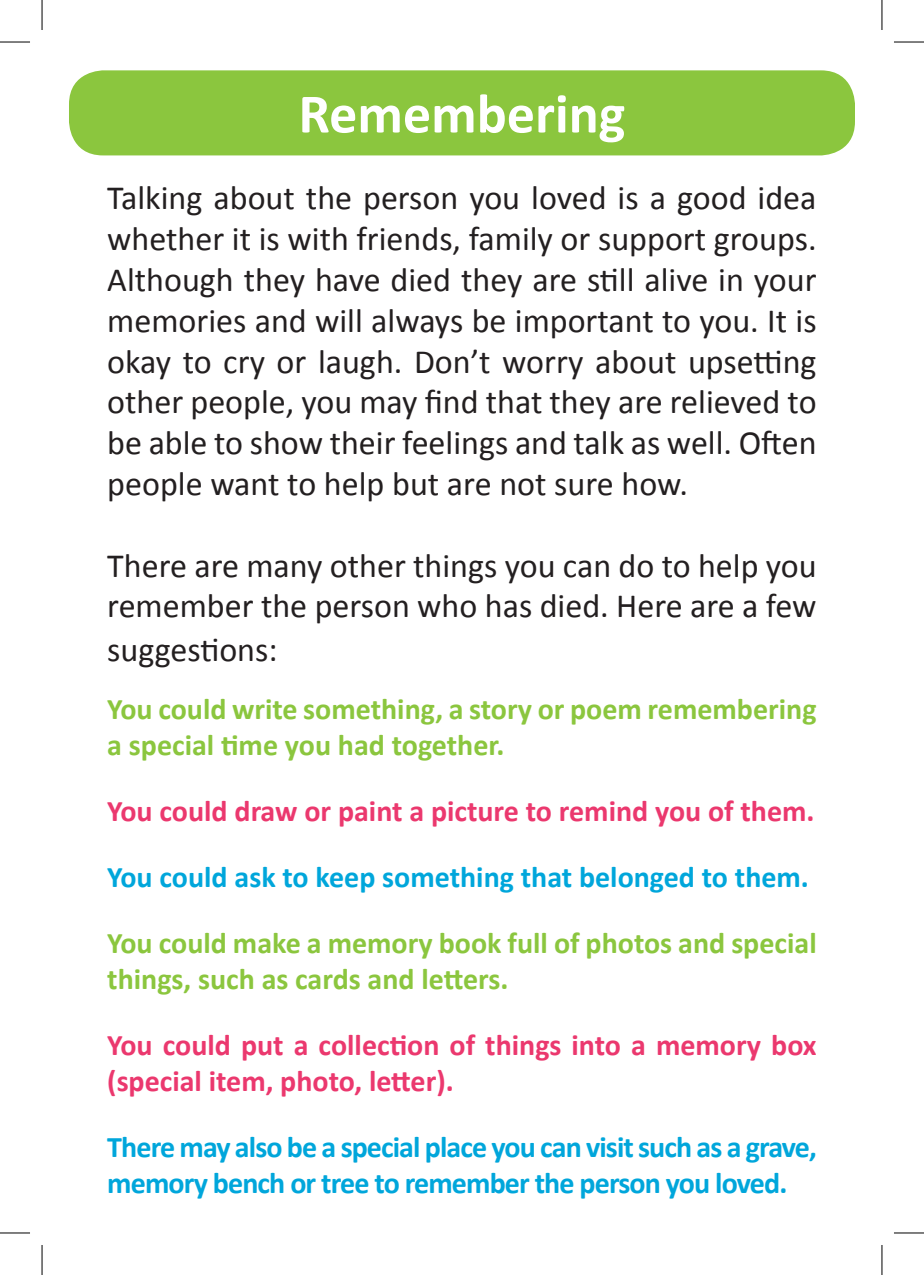
<style>
.page{position:relative;width:924px;height:1275px;background:#fff}
.page>*{position:absolute;margin:0;border:0;box-sizing:border-box;transform-origin:0 0}
.t1{font:700 56px "Calibri";color:#fff}
.t2{font:34px/40.8px "Calibri";color:#231f20;text-align:justify}
.t3{font:700 30px/36px "Calibri";color:#8bc63e}
.t4{font:700 30px/36px "Calibri";color:#eb386e}
.t5{font:700 30px/36px "Calibri";letter-spacing:-.03em;color:#00a6db}
.t6{font:700 30px "Calibri";color:#00a6db}
</style>
<div class="page">
<div style="left:69px;top:70px;width:785px;height:85px;background:#8bc63e;border-radius:34px"></div>
<hr style="left:0;top:42px;width:30px;height:1px;background:#000">
<hr style="left:893px;top:42px;width:30px;height:1px;background:#000">
<hr style="left:0;top:1232px;width:30px;height:1px;background:#000">
<hr style="left:893px;top:1232px;width:30px;height:1px;background:#000">
<hr style="left:42px;top:0;width:1px;height:30px;background:#000">
<hr style="left:42px;top:1245px;width:1px;height:30px;background:#000">
<hr style="left:881px;top:0;width:1px;height:30px;background:#000">
<hr style="left:881px;top:1245px;width:1px;height:30px;background:#000">
<h1 class="t1" style="left:298px;top:78px;width:328px">Remembering</h1>
<p class="t2" style="left:107px;top:178px;width:710px">Talking about the person you loved is a good idea whether it is with friends, family or support groups.<br>Although they have died they are still alive in your memories and will always be important to you. It is okay to cry or laugh. Don’t worry about upsetting other people, you may find that they are relieved to be able to show their feelings and talk as well. Often people want to help but are not sure how.</p>
<p class="t2" style="left:107px;top:544px;width:710px;line-height:42px">There are many other things you can do to help you remember the person who has died. Here are a few suggestions:</p>
<p class="t3" style="left:107px;top:690px;width:710px">You could write something, a story or poem remembering a special time you had together.</p>
<p class="t4" style="left:107px;top:792px;width:708px">You could draw or paint a picture to remind you of them.</p>
<p class="t6" style="left:107px;top:857px;width:702px">You could ask to keep something that belonged to them.</p>
<p class="t3" style="left:107px;top:924px;width:710px">You could make a memory book full of photos and special things, such as cards and letters.</p>
<p class="t4" style="left:107px;top:1026px;width:710px">You could put a collection of things into a memory box (special item, photo, letter).</p>
<p class="t5" style="left:107px;top:1128px;width:710px">There may also be a special place you can visit such as a grave, memory bench or tree to remember the person you loved.</p>
</div>
